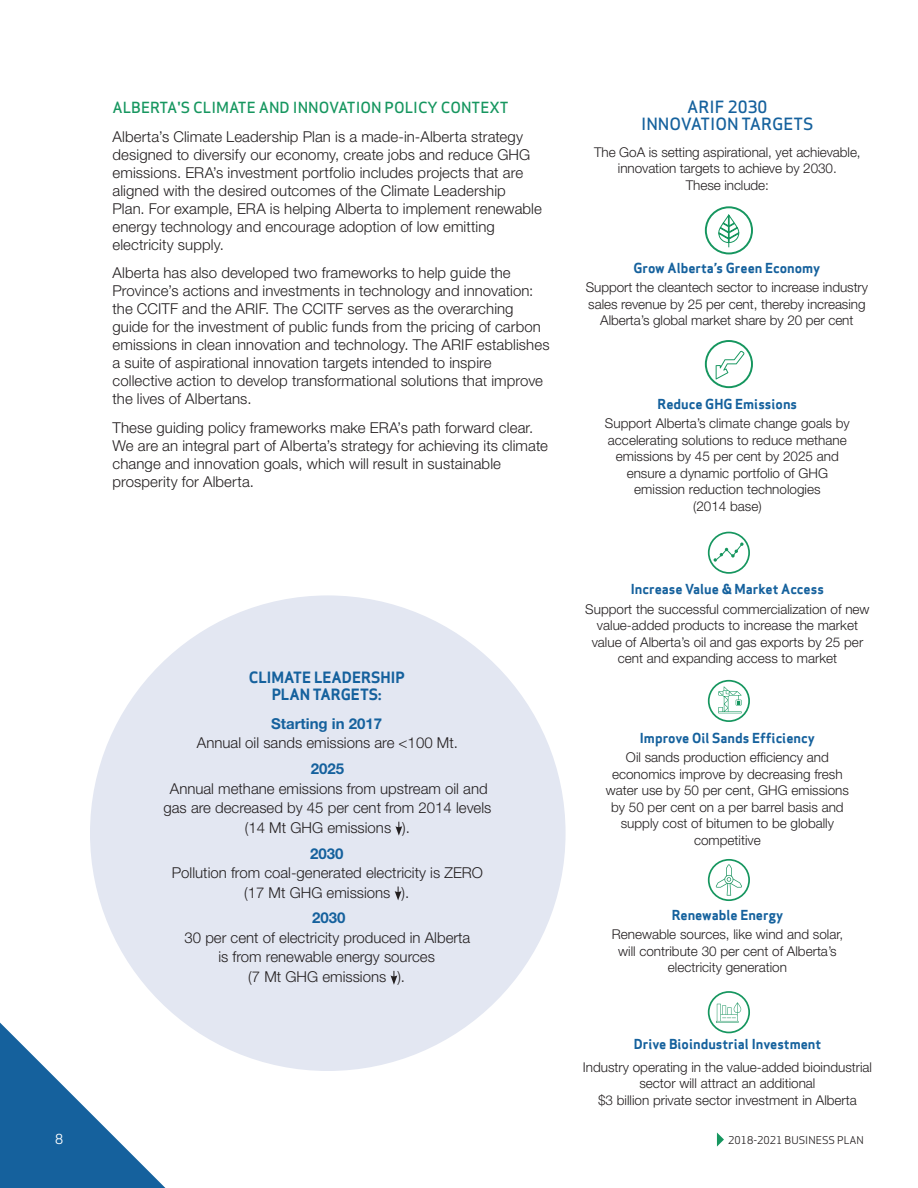
<style>
.page{position:relative;width:918px;height:1188px;background:#fff}
.page>*{position:absolute;margin:0;border:0;box-sizing:border-box;transform-origin:0 0}
.H5_-_Apex_11pt{font:500 16.5px/16.5px "Apex Sans";color:#15619d;text-align:center}
.H5_-_Apex_11pt-2{font:700 15.3px/17.9px "Apex Sans";color:#15619d;text-align:center}
.H5_-_Apex_11pt-3{font:300 15px/18px "Helvetica Neue LT Std";letter-spacing:.005em;color:#231f20;text-align:center}
.H5_-_Apex_11pt-4{font:500 15px "Apex Sans";color:#16965f}
.H5_-_Apex_11pt-5{font:300 13.5px/16.5px "Helvetica Neue LT Std";color:#231f20;text-align:center}
.H5_-_Apex_11pt-6{font:700 13.5px "Apex Sans";color:#15619d}
.t1{font:13.5px "Apex Sans";color:#fff}
.Body_Copy_-_Apex_9pt{font:10.5px "Apex Sans";color:#231f20}
.s1{font-weight:700;color:#15619d}
</style>
<div class="page">
<svg style="left:0;top:1023px;width:165px;height:165px"></svg>
<svg style="left:717px;top:1132px;width:7px;height:15px"></svg>
<div style="left:705px;top:340px;width:48px;height:48px;border:2px solid #16965f;border-radius:50%"></div>
<svg style="left:716px;top:351px;width:28px;height:29px"></svg>
<div style="left:708px;top:532px;width:42px;height:42px;border:2px solid #16965f;border-radius:50%"></div>
<svg style="left:714px;top:543px;width:30px;height:19px"></svg>
<div style="left:708px;top:680px;width:42px;height:42px;border:2px solid #16965f;border-radius:50%"></div>
<svg style="left:718px;top:686px;width:24px;height:27px"></svg>
<div style="left:708px;top:859px;width:42px;height:42px;border:2px solid #16965f;border-radius:50%"></div>
<svg style="left:716px;top:864px;width:26px;height:32px"></svg>
<div style="left:708px;top:991px;width:42px;height:42px;border:2px solid #16965f;border-radius:50%"></div>
<svg style="left:716px;top:1002px;width:25px;height:21px"></svg>
<div style="left:705px;top:206px;width:48px;height:48px;border:2px solid #16965f;border-radius:50%"></div>
<svg style="left:718px;top:214px;width:21px;height:34px"></svg>
<div style="left:90px;top:595px;width:476px;height:476px;background:#e3e7f2;border-radius:50%"></div>
<svg style="left:395px;top:822px;width:7px;height:14px"></svg>
<svg style="left:395px;top:887px;width:7px;height:13px"></svg>
<svg style="left:391px;top:971px;width:6px;height:14px"></svg>
<p class="H5_-_Apex_11pt-4" style="left:112px;top:94px;width:398px">ALBERTA'S CLIMATE AND INNOVATION POLICY CONTEXT</p>
<p class="H5_-_Apex_11pt-3" style="left:112px;top:127px;width:431px;text-align:left">Alberta’s Climate Leadership Plan is a made-in-Alberta strategy designed to diversify our economy, create jobs and reduce GHG emissions. ERA’s investment portfolio includes projects that are aligned with the desired outcomes of the Climate Leadership<br>Plan. For example, ERA is helping Alberta to implement renewable energy technology and encourage adoption of low emitting electricity supply.</p>
<p class="H5_-_Apex_11pt-3" style="left:112px;top:264px;width:439px;text-align:left">Alberta has also developed two frameworks to help guide the Province’s actions and investments in technology and innovation: the CCITF and the ARIF. The CCITF serves as the overarching guide for the investment of public funds from the pricing of carbon emissions in clean innovation and technology. The ARIF establishes a suite of aspirational innovation targets intended to inspire collective action to develop transformational solutions that improve the lives of Albertans.</p>
<p class="H5_-_Apex_11pt-3" style="left:112px;top:418px;width:437px;text-align:left">These guiding policy frameworks make ERA’s path forward clear.<br>We are an integral part of Alberta’s strategy for achieving its climate change and innovation goals, which will result in sustainable prosperity for Alberta.</p>
<p class="H5_-_Apex_11pt-2" style="left:249px;top:668px;width:157px">CLIMATE LEADERSHIP<br>PLAN TARGETS:</p>
<p class="H5_-_Apex_11pt-3" style="left:197px;top:713px;width:262px;line-height:19.5px"><span class="s1">Starting in 2017<br></span>Annual oil sands emissions are &lt;100 Mt.</p>
<p class="H5_-_Apex_11pt-3" style="left:163px;top:759px;width:329px;line-height:19.5px"><span class="s1">2025<br></span>Annual methane emissions from upstream oil and gas are decreased by 45 per cent from 2014 levels (14 Mt GHG emissions ).</p>
<p class="H5_-_Apex_11pt-3" style="left:172px;top:843px;width:313px;line-height:19.5px"><span class="s1">2030<br></span>Pollution from coal-generated electricity is ZERO (17 Mt GHG emissions ).</p>
<p class="H5_-_Apex_11pt-3" style="left:184px;top:908px;width:287px;line-height:19.5px"><span class="s1">2030<br></span>30 per cent of electricity produced in Alberta is from renewable energy sources<br>(7 Mt GHG emissions ).</p>
<p class="H5_-_Apex_11pt" style="left:641px;top:97px;width:174px">ARIF 2030<br>INNOVATION TARGETS</p>
<p class="H5_-_Apex_11pt-5" style="left:594px;top:143px;width:268px">The GoA is setting aspirational, yet achievable, innovation targets to achieve by 2030.<br>These include:</p>
<p class="H5_-_Apex_11pt-6" style="left:633px;top:259px;width:188px">Grow Alberta’s Green Economy</p>
<p class="H5_-_Apex_11pt-5" style="left:586px;top:279px;width:284px">Support the cleantech sector to increase industry sales revenue by 25 per cent, thereby increasing<br>Alberta’s global market share by 20 per cent</p>
<p class="H5_-_Apex_11pt-6" style="left:658px;top:395px;width:141px">Reduce GHG Emissions</p>
<p class="H5_-_Apex_11pt-5" style="left:605px;top:415px;width:246px">Support Alberta’s climate change goals by accelerating solutions to reduce methane emissions by 45 per cent by 2025 and ensure a dynamic portfolio of GHG emission reduction technologies<br>(2014 base)</p>
<p class="H5_-_Apex_11pt-6" style="left:631px;top:580px;width:195px">Increase Value &amp; Market Access</p>
<p class="H5_-_Apex_11pt-5" style="left:585px;top:600px;width:286px">Support the successful commercialization of new value-added products to increase the market value of Alberta’s oil and gas exports by 25 per cent and expanding access to market</p>
<p class="H5_-_Apex_11pt-6" style="left:640px;top:729px;width:176px">Improve Oil Sands Efficiency</p>
<p class="H5_-_Apex_11pt-5" style="left:606px;top:749px;width:245px">Oil sands production efficiency and economics improve by decreasing fresh water use by 50 per cent, GHG emissions by 50 per cent on a per barrel basis and supply cost of bitumen to be globally competitive</p>
<p class="H5_-_Apex_11pt-6" style="left:672px;top:906px;width:113px">Renewable Energy</p>
<p class="H5_-_Apex_11pt-5" style="left:612px;top:926px;width:233px">Renewable sources, like wind and solar, will contribute 30 per cent of Alberta’s electricity generation</p>
<p class="H5_-_Apex_11pt-6" style="left:634px;top:1035px;width:189px">Drive Bioindustrial Investment</p>
<p class="H5_-_Apex_11pt-5" style="left:583px;top:1058px;width:291px">Industry operating in the value-added bioindustrial sector will attract an additional<br>$3 billion private sector investment in Alberta</p>
<p class="t1" style="left:55px;top:1128px;width:10px">8</p>
<p class="Body_Copy_-_Apex_9pt" style="left:728px;top:1131px;width:137px">2018-2021 BUSINESS PLAN</p>
</div>
